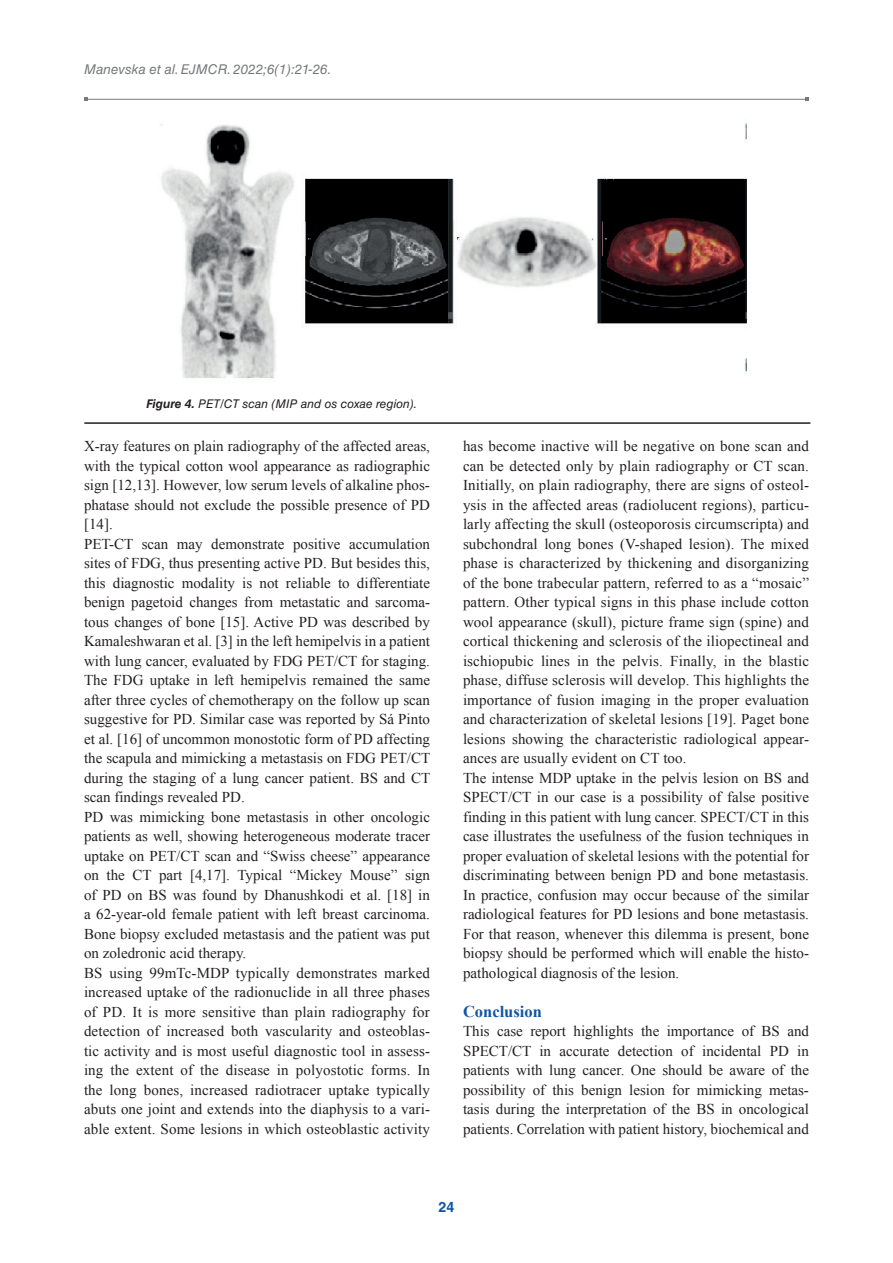
<style>
.page{position:relative;width:893px;height:1263px;background:#fff}
.page>*{position:absolute;margin:0;border:0;box-sizing:border-box;transform-origin:0 0}
.t1{font:700 16.5px "Times New Roman";color:#1055a4}
.t2{font:15px/19.5px "Times New Roman";color:#231f20}
.t3{font:700 14.25px "Helvetica LT Std";color:#1055a4}
.t4{font:italic 13.5px "Helvetica LT Std";color:#76787b}
.t5{font:italic 12px "Helvetica LT Std";color:#231f20}
.s1{font-weight:700}
</style>
<div class="page">
<hr style="left:86px;top:99px;width:721px;height:1px;background:#76787b">
<img style="left:160px;top:123px;width:586px;height:256px">
<hr style="left:84px;top:422px;width:726px;height:2px;background:#231f20">
<p class="t4" style="left:84px;top:61px;width:249px">Manevska et al. EJMCR. 2022;6(1):21-26.</p>
<p class="t5" style="left:146px;top:396px;width:272px"><span class="s1">Figure 4.</span> PET/CT scan (MIP and os coxae region).</p>
<p class="t2" style="left:84px;top:436px;width:348px">X-ray features on plain radiography of the affected areas, with the typical cotton wool appearance as radiographic sign [12,13]. However, low serum levels of alkaline phos&shy;phatase should not exclude the possible presence of PD [14].<br>PET-CT scan may demonstrate positive accumulation sites of FDG, thus presenting active PD. But besides this, this diagnostic modality is not reliable to differentiate benign pagetoid changes from metastatic and sarcoma&shy;tous changes of bone [15]. Active PD was described by Kamaleshwaran et al. [3] in the left hemipelvis in a patient with lung cancer, evaluated by FDG PET/CT for staging.<br>The FDG uptake in left hemipelvis remained the same after three cycles of chemotherapy on the follow up scan suggestive for PD. Similar case was reported by Sá Pinto et al. [16] of uncommon monostotic form of PD affecting the scapula and mimicking a metastasis on FDG PET/CT during the staging of a lung cancer patient. BS and CT scan findings revealed PD.<br>PD was mimicking bone metastasis in other oncologic patients as well, showing heterogeneous moderate tracer uptake on PET/CT scan and “Swiss cheese” appearance on the CT part [4,17]. Typical “Mickey Mouse” sign of PD on BS was found by Dhanushkodi et al. [18] in a 62-year-old female patient with left breast carcinoma.<br>Bone biopsy excluded metastasis and the patient was put on zoledronic acid therapy.<br>BS using 99mTc-MDP typically demonstrates marked increased uptake of the radionuclide in all three phases of PD. It is more sensitive than plain radiography for detection of increased both vascularity and osteoblas&shy;tic activity and is most useful diagnostic tool in assess&shy;ing the extent of the disease in polyostotic forms. In the long bones, increased radiotracer uptake typically abuts one joint and extends into the diaphysis to a vari&shy;able extent. Some lesions in which osteoblastic activity</p>
<p class="t2" style="left:463px;top:436px;width:348px">has become inactive will be negative on bone scan and can be detected only by plain radiography or CT scan.<br>Initially, on plain radiography, there are signs of osteol&shy;ysis in the affected areas (radiolucent regions), particu&shy;larly affecting the skull (osteoporosis circumscripta) and subchondral long bones (V-shaped lesion). The mixed phase is characterized by thickening and disorganizing of the bone trabecular pattern, referred to as a “mosaic” pattern. Other typical signs in this phase include cotton wool appearance (skull), picture frame sign (spine) and cortical thickening and sclerosis of the iliopectineal and ischiopubic lines in the pelvis. Finally, in the blastic phase, diffuse sclerosis will develop. This highlights the importance of fusion imaging in the proper evaluation and characterization of skeletal lesions [19]. Paget bone lesions showing the characteristic radiological appear&shy;ances are usually evident on CT too.<br>The intense MDP uptake in the pelvis lesion on BS and SPECT/CT in our case is a possibility of false positive finding in this patient with lung cancer. SPECT/CT in this case illustrates the usefulness of the fusion techniques in proper evaluation of skeletal lesions with the potential for discriminating between benign PD and bone metastasis.<br>In practice, confusion may occur because of the similar radiological features for PD lesions and bone metastasis.<br>For that reason, whenever this dilemma is present, bone biopsy should be performed which will enable the histo&shy;pathological diagnosis of the lesion.</p>
<p class="t1" style="left:463px;top:1000px;width:80px">Conclusion</p>
<p class="t2" style="left:463px;top:1021px;width:347px;text-align:justify">This case report highlights the importance of BS and SPECT/CT in accurate detection of incidental PD in patients with lung cancer. One should be aware of the possibility of this benign lesion for mimicking metas&shy;tasis during the interpretation of the BS in oncological patients. Correlation with patient history, biochemical and</p>
<p class="t3" style="left:439px;top:1198px;width:17px">24</p>
</div>
